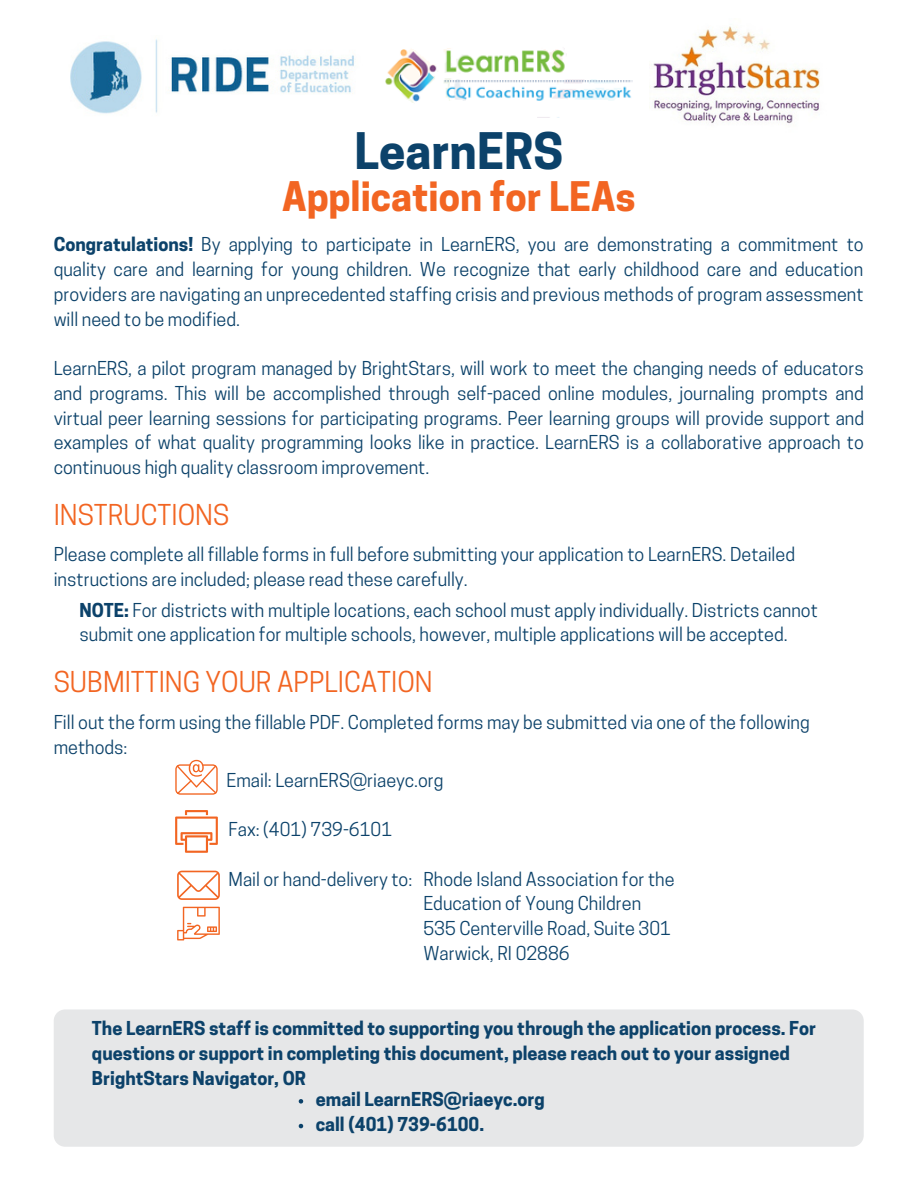
<style>
.page{position:relative;width:918px;height:1188px;background:#fff}
.page>*{position:absolute;margin:0;border:0;box-sizing:border-box;transform-origin:0 0}
.t1{font:700 47.25px "Cooper Hewitt";color:#0c426a}
.t2{font:700 38.25px "Cooper Hewitt";color:#f26522}
.t3{font:27px "Cooper Hewitt";color:#f26522}
.t4{font:18px/24.8px "Cooper Hewitt";color:#0c426a}
.t5{font:700 18px/24.8px "Cooper Hewitt";color:#0c426a}
.s1{font-weight:700}
</style>
<div class="page">
<div style="left:54px;top:1009px;width:810px;height:138px;background:#e6e7e8;border-radius:11px"></div>
<svg style="left:299px;top:1099px;width:4px;height:5px"></svg>
<svg style="left:299px;top:1124px;width:4px;height:4px"></svg>
<svg style="left:177px;top:871px;width:43px;height:29px"></svg>
<svg style="left:177px;top:907px;width:43px;height:33px"></svg>
<svg style="left:175px;top:810px;width:43px;height:43px"></svg>
<svg style="left:175px;top:760px;width:43px;height:35px"></svg>
<img style="left:70px;top:39px;width:284px;height:75px">
<img style="left:385px;top:48px;width:248px;height:55px">
<img style="left:653px;top:26px;width:167px;height:98px">
<h1 class="t1" style="left:355px;top:133px;width:210px">LearnERS</h1>
<h2 class="t2" style="left:282px;top:182px;width:355px">Application for LEAs</h2>
<p class="t4" style="left:54px;top:235px;width:811px;text-align:justify"><span class="s1">Congratulations!</span> By applying to participate in LearnERS, you are demonstrating a commitment to quality care and learning for young children. We recognize that early childhood care and education providers are navigating an unprecedented staffing crisis and previous methods of program assessment will need to be modified.</p>
<p class="t4" style="left:54px;top:358px;width:812px;text-align:justify">LearnERS, a pilot program managed by BrightStars, will work to meet the changing needs of educators and programs. This will be accomplished through self-paced online modules, journaling prompts and virtual peer learning sessions for participating programs. Peer learning groups will provide support and examples of what quality programming looks like in practice. LearnERS is a collaborative approach to continuous high quality classroom improvement.</p>
<h3 class="t3" style="left:54px;top:504px;width:177px">INSTRUCTIONS</h3>
<p class="t4" style="left:54px;top:545px;width:743px">Please complete all fillable forms in full before submitting your application to LearnERS. Detailed instructions are included; please read these carefully.</p>
<p class="t4" style="left:79px;top:600px;width:740px"><span class="s1">NOTE:</span> For districts with multiple locations, each school must apply individually. Districts cannot submit one application for multiple schools, however, multiple applications will be accepted.</p>
<h3 class="t3" style="left:54px;top:671px;width:380px">SUBMITTING YOUR APPLICATION</h3>
<p class="t4" style="left:54px;top:712px;width:758px">Fill out the form using the fillable PDF. Completed forms may be submitted via one of the following methods:</p>
<p class="t4" style="left:227px;top:770px;width:219px">Email: LearnERS@riaeyc.org</p>
<p class="t4" style="left:229px;top:819px;width:165px">Fax: (401) 739-6101</p>
<p class="t4" style="left:423px;top:869px;width:253px;text-indent:-195px">Mail or hand-delivery to: Rhode Island Association for the Education of Young Children 535 Centerville Road, Suite 301<br>Warwick, RI 02886</p>
<p class="t5" style="left:92px;top:1018px;width:726px">The LearnERS staff is committed to supporting you through the application process. For questions or support in completing this document, please reach out to your assigned<br>BrightStars Navigator, OR</p>
<p class="t5" style="left:316px;top:1089px;width:231px">email LearnERS@riaeyc.org call (401) 739-6100.</p>
</div>
